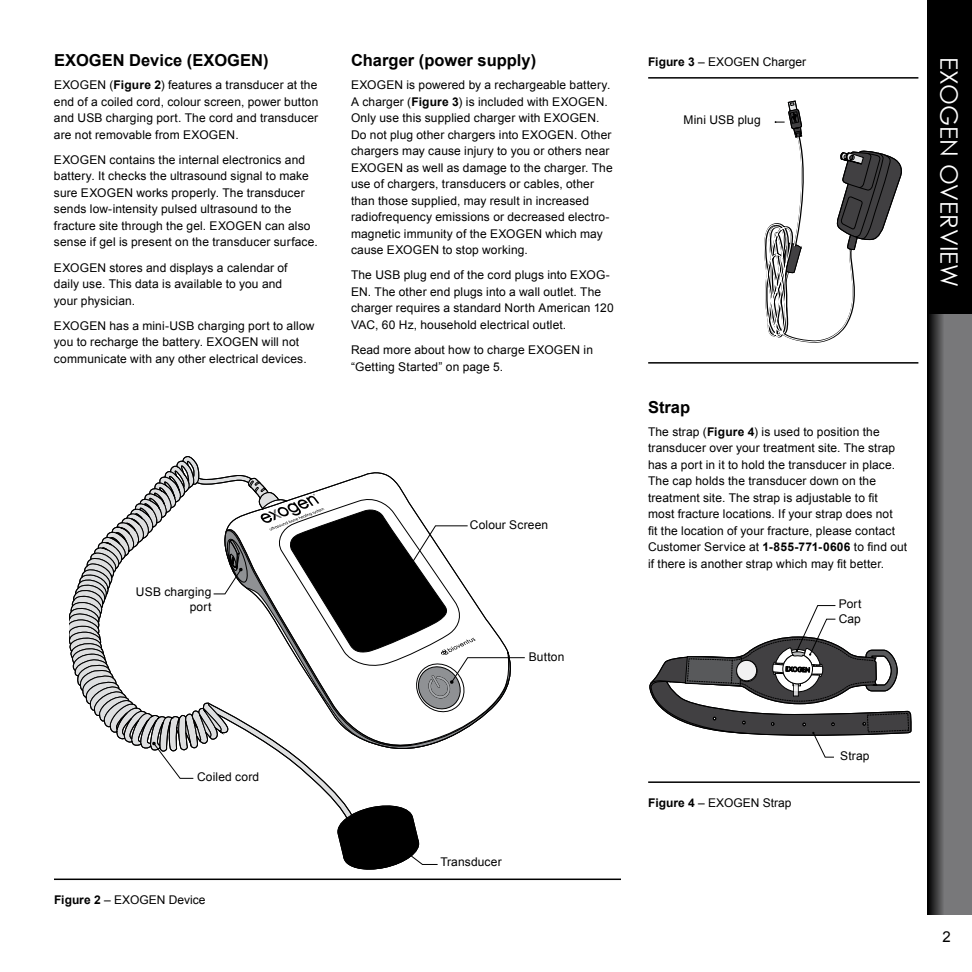
<style>
.page{position:relative;width:972px;height:972px;background:#fff}
.page>*{position:absolute;margin:0;border:0;box-sizing:border-box;transform-origin:0 0}
.t1{font:24px "Century Gothic";color:#fff}
.t2{font:700 16.5px "Arial";color:#000}
.t3{font:15px "Arial";color:#000}
.t4{font:12px/16.5px "Arial";letter-spacing:.01em;color:#000}
.s1{font-weight:700}
</style>
<div class="page">
<svg style="left:69px;top:456px;width:456px;height:414px"></svg>
<hr style="left:54px;top:879px;width:567px;height:1px;background:#000">
<svg style="left:764px;top:101px;width:138px;height:242px"></svg>
<hr style="left:648px;top:77px;width:270px;height:2px;background:#000">
<hr style="left:648px;top:362px;width:270px;height:2px;background:#000">
<hr style="left:648px;top:781px;width:272px;height:2px;background:#000">
<svg style="left:649px;top:605px;width:263px;height:152px"></svg>
<div style="left:929px;top:0;width:43px;height:914px;background:#78787a"></div>
<svg style="left:928px;top:0;width:16px;height:915px;background:#3b3b3c"></svg>
<div style="left:929px;top:0;width:43px;height:313px;background:#000"></div>
<h2 class="t2" style="left:54px;top:49px;width:216px">EXOGEN Device (EXOGEN)</h2>
<p class="t4" style="left:54px;top:77px;width:266px;text-align:justify">EXOGEN (<span class="s1">Figure 2</span>) features a transducer at the end of a coiled cord, colour screen, power button and USB charging port. The cord and transducer are not removable from EXOGEN.</p>
<p class="t4" style="left:54px;top:152px;width:265px">EXOGEN contains the internal electronics and battery. It checks the ultrasound signal to make sure EXOGEN works properly. The transducer sends low-intensity pulsed ultrasound to the fracture site through the gel. EXOGEN can also sense if gel is present on the transducer surface.</p>
<p class="t4" style="left:54px;top:259px;width:235px">EXOGEN stores and displays a calendar of daily use. This data is available to you and your physician.</p>
<p class="t4" style="left:54px;top:317px;width:262px">EXOGEN has a mini-USB charging port to allow you to recharge the battery. EXOGEN will not communicate with any other electrical devices.</p>
<h2 class="t2" style="left:351px;top:49px;width:187px">Charger (power supply)</h2>
<p class="t4" style="left:351px;top:77px;width:263px">EXOGEN is powered by a rechargeable battery.<br>A charger (<span class="s1">Figure 3</span>) is included with EXOGEN.<br>Only use this supplied charger with EXOGEN.<br>Do not plug other chargers into EXOGEN. Other chargers may cause injury to you or others near EXOGEN as well as damage to the charger. The use of chargers, transducers or cables, other than those supplied, may result in increased radiofrequency emissions or decreased electro&shy;magnetic immunity of the EXOGEN which may cause EXOGEN to stop working.</p>
<p class="t4" style="left:351px;top:267px;width:264px">The USB plug end of the cord plugs into EXOG-EN. The other end plugs into a wall outlet. The charger requires a standard North American 120<br>VAC, 60 Hz, household electrical outlet.</p>
<p class="t4" style="left:351px;top:342px;width:244px">Read more about how to charge EXOGEN in “Getting Started” on page 5.</p>
<p class="t4" style="left:136px;top:585px;width:77px;line-height:15px;text-align:right">USB charging port</p>
<p class="t4" style="left:470px;top:517px;width:80px">Colour Screen</p>
<p class="t4" style="left:529px;top:649px;width:37px">Button</p>
<p class="t4" style="left:648px;top:53px;width:160px"><span class="s1">Figure 3</span> – EXOGEN Charger</p>
<p class="t4" style="left:684px;top:111px;width:79px">Mini USB plug</p>
<h1 class="t1" style="left:966px;top:57px;width:231px;rotate:90deg">EXOGEN OVERVIEW</h1>
<h2 class="t2" style="left:648px;top:396px;width:44px">Strap</h2>
<p class="t4" style="left:648px;top:423px;width:261px">The strap (<span class="s1">Figure 4</span>) is used to position the transducer over your treatment site. The strap has a port in it to hold the transducer in place.<br>The cap holds the transducer down on the treatment site. The strap is adjustable to fit<br>most fracture locations. If your strap does not<br>fit the location of your fracture, please contact Customer Service at <span class="s1">1-855-771-0606</span> to find out if there is another strap which may fit better.</p>
<p class="t4" style="left:839px;top:596px;width:24px;line-height:15.1px">Port<br>Cap</p>
<p class="t4" style="left:197px;top:769px;width:64px">Coiled cord</p>
<p class="t4" style="left:54px;top:892px;width:153px"><span class="s1">Figure 2</span> – EXOGEN Device</p>
<p class="t4" style="left:441px;top:854px;width:63px">Transducer</p>
<p class="t4" style="left:648px;top:795px;width:145px"><span class="s1">Figure 4</span> – EXOGEN Strap</p>
<p class="t4" style="left:840px;top:748px;width:31px">Strap</p>
<p class="t3" style="left:942px;top:927px;width:10px">2</p>
</div>
